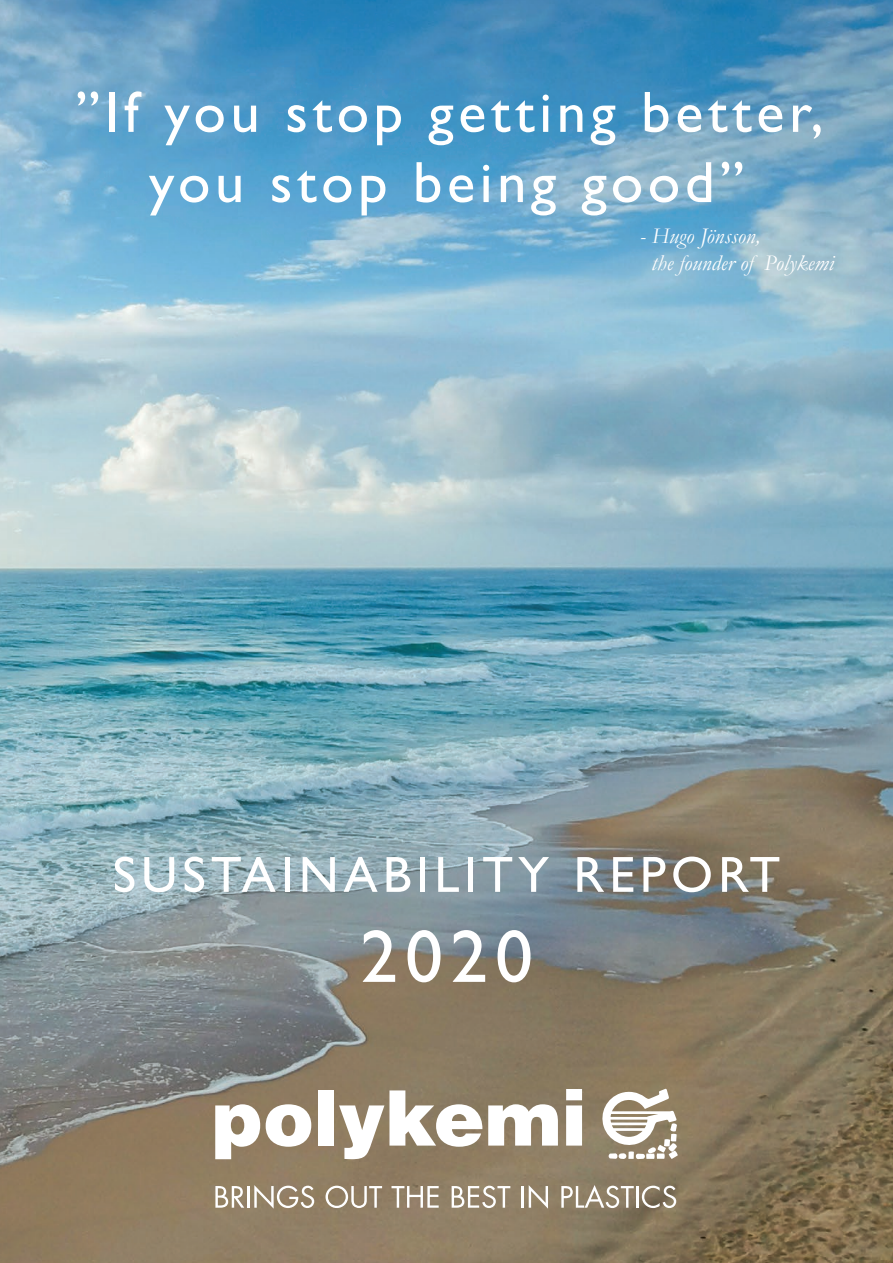
<style>
.page{position:relative;width:893px;height:1263px;background:#fff}
.page>*{position:absolute;margin:0;border:0;box-sizing:border-box;transform-origin:0 0}
.t1{font:75px "Gill Sans";color:#fff}
.t2{font:58.5px/70.2px "Gill Sans";letter-spacing:.08em;color:#fff;text-align:center}
.t3{font:51px "Gill Sans";letter-spacing:.1em;color:#fff}
.t4{font:italic 22.5px/27px "Garamond";letter-spacing:.005em;color:#fff}
</style>
<div class="page">
<img style="left:0;top:0;width:893px;height:1263px">
<svg style="left:599px;top:1088px;width:79px;height:71px"></svg>
<svg style="left:215px;top:1104px;width:45px;height:55px"></svg>
<svg style="left:266px;top:1104px;width:45px;height:43px"></svg>
<div style="left:318px;top:1090px;width:16px;height:55px;background:#fff"></div>
<svg style="left:339px;top:1090px;width:219px;height:69px"></svg>
<svg style="left:566px;top:1089px;width:16px;height:56px"></svg>
<svg style="left:215px;top:1186px;width:29px;height:22px"></svg>
<hr style="left:247px;top:1186px;width:3px;height:22px;background:#fff">
<svg style="left:254px;top:1185px;width:60px;height:24px"></svg>
<svg style="left:326px;top:1186px;width:56px;height:22px"></svg>
<svg style="left:391px;top:1186px;width:48px;height:22px"></svg>
<svg style="left:452px;top:1186px;width:58px;height:22px"></svg>
<hr style="left:522px;top:1186px;width:2px;height:22px;background:#fff">
<svg style="left:529px;top:1185px;width:19px;height:24px"></svg>
<svg style="left:561px;top:1185px;width:73px;height:23px"></svg>
<hr style="left:636px;top:1186px;width:3px;height:22px;background:#fff">
<svg style="left:642px;top:1186px;width:34px;height:22px"></svg>
<p class="t2" style="left:75px;top:78px;width:750px">”If you stop getting better, you stop being good”</p>
<p class="t4" style="left:651px;top:222px;width:184px;text-indent:-11px">- Hugo Jönsson,<br>the founder of Polykemi</p>
<p class="t3" style="left:113px;top:845px;width:669px">SUSTAINABILITY REPORT</p>
<p class="t1" style="left:360px;top:913px;width:174px">2020</p>
</div>
